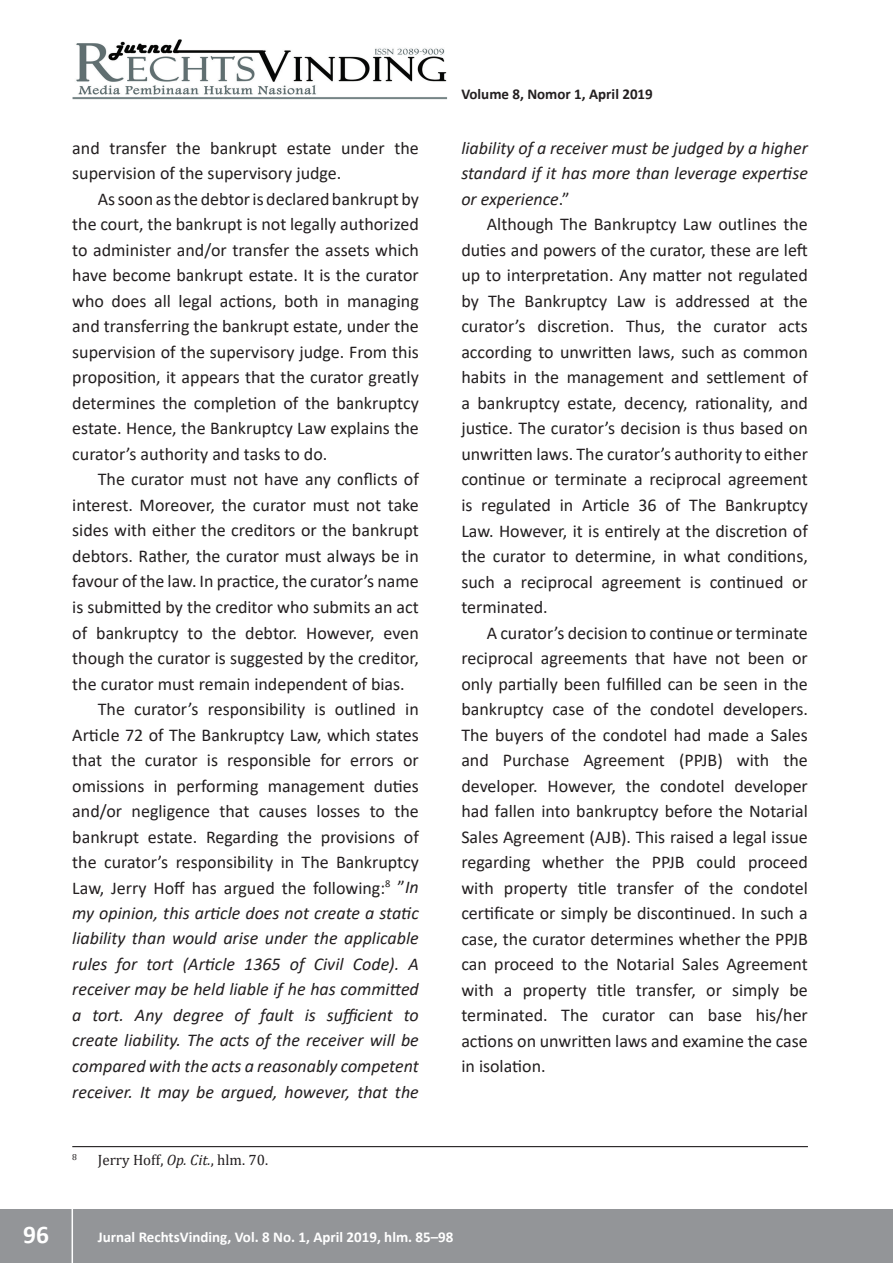
<style>
.page{position:relative;width:893px;height:1263px;background:#fff}
.page>*{position:absolute;margin:0;border:0;box-sizing:border-box;transform-origin:0 0}
.t1{font:700 25.5px "Calibri";color:#fff}
.t2{font:18px/25.5px "Calibri";color:#231f20;text-align:justify}
.t3{font:italic 18px/25.5px "Calibri";color:#231f20;text-align:justify}
.t4{font:700 15px "Calibri";color:#fff}
.t5{font:15px "Cambria";color:#231f20}
.t6{font:700 15px "Calibri";color:#231f20}
.t7{font:8.7px "Cambria";color:#231f20}
.s1{font-style:italic}
.s2{font-style:normal}
</style>
<div class="page">
<div style="left:0;top:1209px;width:893px;height:54px;background:#939598"></div>
<hr style="left:72px;top:1206px;width:1px;height:57px;background:#fff">
<img style="left:72px;top:39px;width:375px;height:60px">
<hr style="left:72px;top:1146px;width:736px;height:1px;background:#231f20">
<p class="t2" style="left:72px;top:137px;width:348px">and transfer the bankrupt estate under the supervision of the supervisory judge.</p>
<p class="t2" style="left:72px;top:188px;width:348px;text-indent:26px">As soon as the debtor is declared bankrupt by the court, the bankrupt is not legally authorized to administer and/or transfer the assets which have become bankrupt estate. It is the curator who does all legal actions, both in managing and transferring the bankrupt estate, under the supervision of the supervisory judge. From this proposition, it appears that the curator greatly determines the completion of the bankruptcy estate. Hence, the Bankruptcy Law explains the curator’s authority and tasks to do.</p>
<p class="t2" style="left:98px;top:468px;width:323px">The curator must not have any conflicts of</p>
<p class="t2" style="left:72px;top:494px;width:348px">interest. Moreover, the curator must not take</p>
<p class="t2" style="left:72px;top:519px;width:348px">sides with either the creditors or the bankrupt</p>
<p class="t2" style="left:72px;top:545px;width:348px">debtors. Rather, the curator must always be in</p>
<p class="t2" style="left:72px;top:570px;width:348px">favour of the law. In practice, the curator’s name</p>
<p class="t2" style="left:72px;top:596px;width:348px">is submitted by the creditor who submits an act</p>
<p class="t2" style="left:72px;top:621px;width:348px">of bankruptcy to the debtor. However, even</p>
<p class="t2" style="left:72px;top:647px;width:348px">though the curator is suggested by the creditor,</p>
<p class="t2" style="left:72px;top:672px;width:334px">the curator must remain independent of bias.</p>
<p class="t2" style="left:98px;top:698px;width:323px">The curator’s responsibility is outlined in</p>
<p class="t2" style="left:72px;top:723px;width:348px">Article 72 of The Bankruptcy Law, which states</p>
<p class="t2" style="left:72px;top:749px;width:348px">that the curator is responsible for errors or</p>
<p class="t2" style="left:72px;top:774px;width:348px">omissions in performing management duties</p>
<p class="t2" style="left:72px;top:800px;width:348px">and/or negligence that causes losses to the</p>
<p class="t2" style="left:72px;top:825px;width:348px">bankrupt estate. Regarding the provisions of</p>
<p class="t2" style="left:72px;top:851px;width:348px">the curator’s responsibility in The Bankruptcy</p>
<p class="t2" style="left:72px;top:876px;width:348px">Law, Jerry Hoff has argued the following:<sup>8</sup> ”<span class="s1">In</span></p>
<p class="t3" style="left:72px;top:902px;width:348px">my opinion, this article does not create a static</p>
<p class="t3" style="left:72px;top:927px;width:348px">liability than would arise under the applicable</p>
<p class="t3" style="left:72px;top:953px;width:348px">rules for tort (Article 1365 of Civil Code). A</p>
<p class="t3" style="left:72px;top:978px;width:348px">receiver may be held liable if he has committed</p>
<p class="t3" style="left:72px;top:1004px;width:348px">a tort. Any degree of fault is sufficient to</p>
<p class="t3" style="left:72px;top:1029px;width:348px">create liability. The acts of the receiver will be</p>
<p class="t3" style="left:72px;top:1055px;width:348px">compared with the acts a reasonably competent</p>
<p class="t3" style="left:72px;top:1080px;width:348px">receiver. It may be argued, however, that the</p>
<p class="t7" style="left:72px;top:1152px;width:6px">8</p>
<p class="t5" style="left:98px;top:1151px;width:172px">Jerry Hoff, <span class="s1">Op. Cit.</span>, hlm. 70.</p>
<p class="t6" style="left:461px;top:88px;width:193px">Volume 8, Nomor 1, April 2019</p>
<p class="t3" style="left:461px;top:137px;width:348px">liability of a receiver must be judged by a higher standard if it has more than leverage expertise or experience<span class="s2">.”</span></p>
<p class="t2" style="left:461px;top:213px;width:348px;text-indent:26px">Although The Bankruptcy Law outlines the duties and powers of the curator, these are left up to interpretation. Any matter not regulated by The Bankruptcy Law is addressed at the curator’s discretion. Thus, the curator acts according to unwritten laws, such as common habits in the management and settlement of a bankruptcy estate, decency, rationality, and justice. The curator’s decision is thus based on unwritten laws. The curator’s authority to either continue or terminate a reciprocal agreement is regulated in Article 36 of The Bankruptcy Law. However, it is entirely at the discretion of the curator to determine, in what conditions, such a reciprocal agreement is continued or terminated.</p>
<p class="t2" style="left:461px;top:621px;width:348px;text-indent:26px">A curator’s decision to continue or terminate reciprocal agreements that have not been or only partially been fulfilled can be seen in the bankruptcy case of the condotel developers.<br>The buyers of the condotel had made a Sales and Purchase Agreement (PPJB) with the developer. However, the condotel developer had fallen into bankruptcy before the Notarial Sales Agreement (AJB). This raised a legal issue regarding whether the PPJB could proceed with property title transfer of the condotel certificate or simply be discontinued. In such a case, the curator determines whether the PPJB can proceed to the Notarial Sales Agreement with a property title transfer, or simply be terminated. The curator can base his/her actions on unwritten laws and examine the case in isolation.</p>
<h1 class="t1" style="left:23px;top:1224px;width:27px">96</h1>
<p class="t4" style="left:98px;top:1231px;width:357px">Jurnal RechtsVinding, Vol. 8 No. 1, April 2019, hlm. 85–98</p>
</div>
